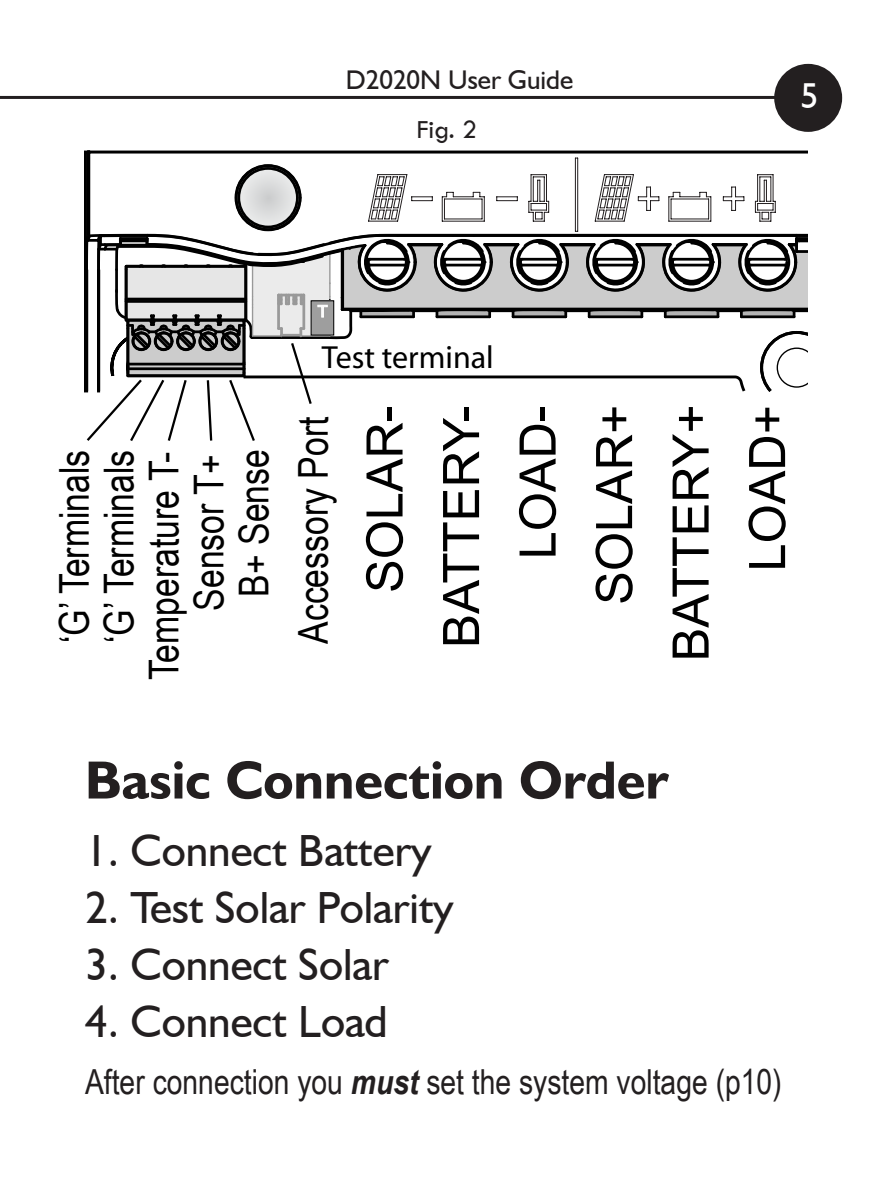
<style>
.page{position:relative;width:893px;height:1183px;background:#fff}
.page>*{position:absolute;margin:0;border:0;box-sizing:border-box;transform-origin:0 0}
.t1{font:700 54px "Humanist 521 BT";color:#231f20}
.t2{font:50.4px/76.5px "Arial";color:#000;text-align:right}
.t3{font:45px "Humanist 521 BT";color:#231f20}
.t4{font:41.1px/89.7px "Arial Narrow";color:#000;text-align:right}
.t5{font:36px "Humanist 521 BT";color:#fff}
.t6{font:34.5px "Arial Narrow";color:#231f20}
.t7{font:32.1px "Myriad";color:#000}
.t8{font:27px "Humanist 521 BT";color:#231f20}
.t9{font:27px "Tw Cen";color:#231f20}
.t10{font:16.5px "Arial";color:#fff}
.s1{font-weight:700;font-style:italic}
</style>
<div class="page">
<hr style="left:0;top:96px;width:808px;height:3px;background:#231f20">
<div style="left:776px;top:65px;width:65px;height:65px;background:#231f20;border-radius:50%"></div>
<div style="left:774px;top:64px;width:68px;height:68px;border:3px solid #231f20;border-radius:50%"></div>
<svg style="left:84px;top:150px;width:724px;height:7px"></svg>
<svg style="left:84px;top:157px;width:724px;height:284px"></svg>
<p class="t8" style="left:346px;top:64px;width:229px">D2020N User Guide</p>
<p class="t9" style="left:417px;top:113px;width:62px">Fig. 2</p>
<p class="t5" style="left:800px;top:73px;width:20px">5</p>
<p class="t10" style="left:318px;top:300px;width:12px">T</p>
<p class="t4" style="left:28px;top:643px;width:195px;rotate:-90deg">‘G’ Terminals</p>
<p class="t4" style="left:118px;top:679px;width:232px;rotate:-90deg">Temperature T-<br>B+ Sense</p>
<p class="t4" style="left:73px;top:643px;width:195px;rotate:-90deg">‘G’ Terminals<br>Sensor T+</p>
<p class="t7" style="left:322px;top:341px;width:173px">Test terminal</p>
<p class="t4" style="left:267px;top:643px;width:229px;rotate:-90deg">Accessory Port</p>
<p class="t2" style="left:347px;top:592px;width:189px;rotate:-90deg">SOLAR-</p>
<p class="t2" style="left:424px;top:647px;width:244px;rotate:-90deg">BATTERY-</p>
<p class="t2" style="left:577px;top:661px;width:258px;rotate:-90deg">SOLAR+<br>BATTERY+<br>LOAD+</p>
<p class="t2" style="left:500px;top:559px;width:155px;rotate:-90deg">LOAD-</p>
<h1 class="t1" style="left:85px;top:746px;width:585px">Basic Connection Order</h1>
<p class="t3" style="left:85px;top:822px;width:348px">1. Connect Battery</p>
<p class="t3" style="left:85px;top:879px;width:370px">2. Test Solar Polarity</p>
<p class="t3" style="left:85px;top:936px;width:305px">3. Connect Solar</p>
<p class="t3" style="left:85px;top:993px;width:304px">4. Connect Load</p>
<p class="t6" style="left:85px;top:1056px;width:698px">After connection you <span class="s1">must</span> set the system voltage (p10)</p>
</div>
